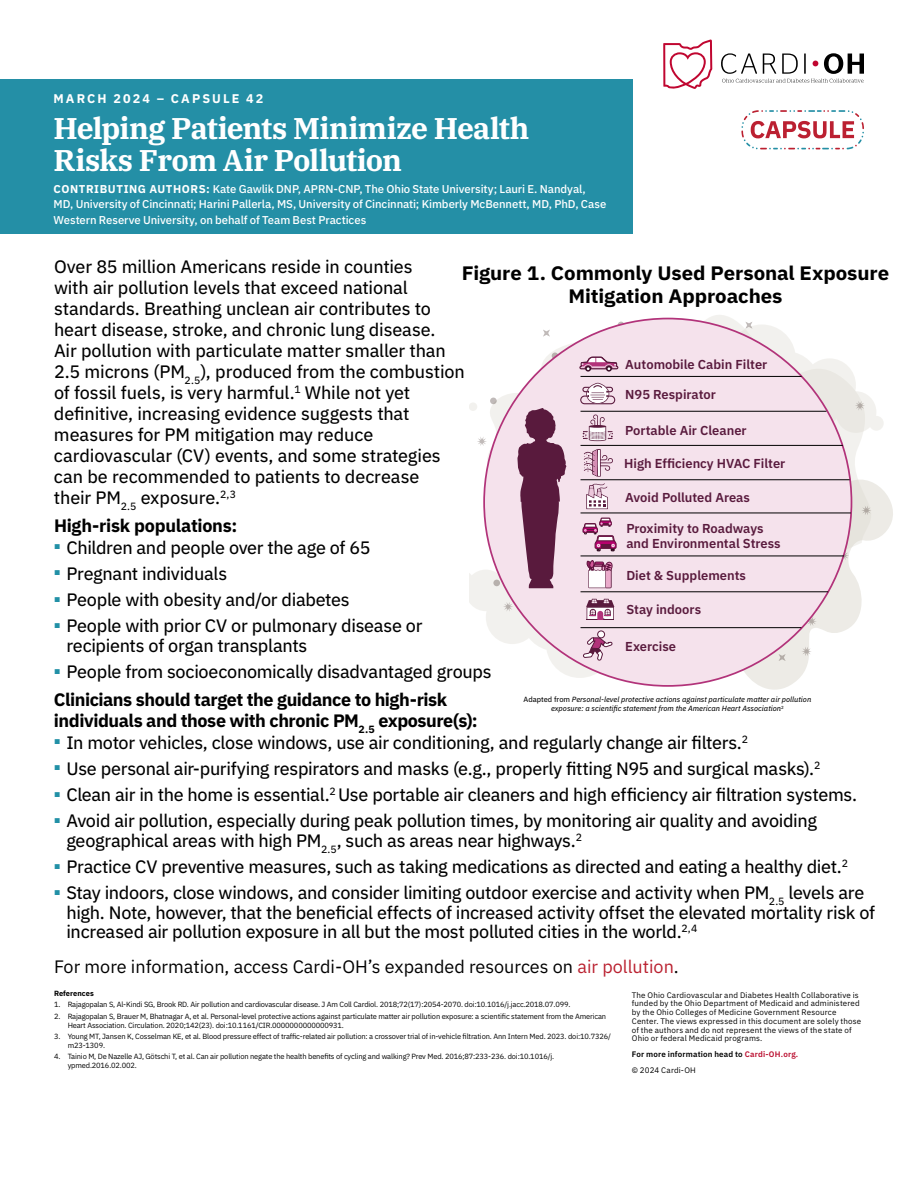
<style>
.page{position:relative;width:918px;height:1188px;background:#fff}
.page>*{position:absolute;margin:0;border:0;box-sizing:border-box;transform-origin:0 0}
.t1{font:700 30px/31.7px "IBM Plex Serif";letter-spacing:-.025em;color:#fff}
.t2{font:700 19.5px/22.5px "IBM Plex Sans";letter-spacing:-.005em;color:#000;text-align:center;scale:1.05 1}
.t3{font:18px/21px "IBM Plex Sans Text";letter-spacing:-.015em;color:#000}
.t4{font:700 18px/21px "IBM Plex Sans";letter-spacing:-.025em;color:#000}
.t5{font:18px "IBM Plex Sans";color:#000}
.t6{font:600 12.9px/14.5px "IBM Plex Sans";color:#591a3d}
.t7{font:700 12.6px "IBM Plex Sans";letter-spacing:.17em;color:#fff}
.t8{font:500 11.4px/15.3px "IBM Plex Sans";letter-spacing:-.005em;color:#fff}
.t9{font:7.95px/8.7px "IBM Plex Sans";letter-spacing:.02em;color:#000}
.t10{font:600 7.95px/15.3px "IBM Plex Sans";letter-spacing:.02em;color:#000}
.t11{font:7.5px/9px "IBM Plex Sans";letter-spacing:-.02em;color:#000}
.t12{font:italic 7.5px/9px "IBM Plex Sans Text";color:#000;text-align:center}
.t13{font:700 7.5px "IBM Plex Sans";color:#000}
.s1{font-weight:700}
.s2{color:#ba2130}
.s3{font-style:normal}
.s4{color:#ba0d2e}
.s5{font-weight:400}
</style>
<div class="page">
<div style="left:0;top:79px;width:633px;height:154px;background:#248fa6"></div>
<svg style="left:663px;top:40px;width:49px;height:49px"></svg>
<svg style="left:721px;top:53px;width:143px;height:30px"></svg>
<svg style="left:741px;top:110px;width:123px;height:39px"></svg>
<svg style="left:470px;top:322px;width:423px;height:368px"></svg>
<p class="t7" style="left:54px;top:88px;width:211px">MARCH 2024 – CAPSULE 42</p>
<h1 class="t1" style="left:54px;top:110px;width:477px">Helping Patients Minimize Health<br>Risks From Air Pollution</h1>
<p class="t8" style="left:54px;top:181px;width:554px"><span class="s1">CONTRIBUTING AUTHORS:</span> Kate Gawlik DNP, APRN-CNP, The Ohio State University; Lauri E. Nandyal,<br>MD, University of Cincinnati; Harini Pallerla, MS, University of Cincinnati; Kimberly McBennett, MD, PhD, Case<br>Western Reserve University, on behalf of Team Best Practices</p>
<p class="t3" style="left:54px;top:255px;width:412px">Over 85 million Americans reside in counties<br>with air pollution levels that exceed national standards. Breathing unclean air contributes to heart disease, stroke, and chronic lung disease.<br>Air pollution with particulate matter smaller than 2.5 microns (PM<sub>2.5</sub>), produced from the combustion of fossil fuels, is very harmful.<sup>1</sup> While not yet definitive, increasing evidence suggests that measures for PM mitigation may reduce cardiovascular (CV) events, and some strategies can be recommended to patients to decrease<br>their PM<sub>2.5</sub> exposure.<sup>2,3</sup></p>
<p class="t4" style="left:54px;top:514px;width:185px">High-risk populations:</p>
<p class="t3" style="left:54px;top:535px;width:318px"><sup>■</sup> Children and people over the age of 65</p>
<p class="t3" style="left:54px;top:562px;width:175px"><sup>■</sup> Pregnant individuals</p>
<p class="t3" style="left:54px;top:588px;width:297px"><sup>■</sup> People with obesity and/or diabetes</p>
<p class="t3" style="left:66px;top:615px;width:358px;line-height:19.5px;text-indent:-12px"><sup>■</sup> People with prior CV or pulmonary disease or recipients of organ transplants</p>
<p class="t3" style="left:54px;top:660px;width:439px"><sup>■</sup> People from socioeconomically disadvantaged groups</p>
<p class="t4" style="left:54px;top:688px;width:425px">Clinicians should target the guidance to high-risk individuals and those with chronic PM<sub>2.5</sub> exposure(s):</p>
<p class="t3" style="left:54px;top:730px;width:696px"><sup>■</sup> In motor vehicles, close windows, use air conditioning, and regularly change air filters.<sup>2</sup></p>
<p class="t3" style="left:54px;top:756px;width:768px"><sup>■</sup> Use personal air-purifying respirators and masks (e.g., properly fitting N95 and surgical masks).<sup>2</sup></p>
<p class="t3" style="left:54px;top:783px;width:805px"><sup>■</sup> Clean air in the home is essential.<sup>2</sup> Use portable air cleaners and high efficiency air filtration systems.</p>
<p class="t3" style="left:66px;top:810px;width:752px;line-height:19.5px;text-indent:-12px"><sup>■</sup> Avoid air pollution, especially during peak pollution times, by monitoring air quality and avoiding geographical areas with high PM<sub>2.5</sub>, such as areas near highways.<sup>2</sup></p>
<p class="t3" style="left:54px;top:855px;width:795px"><sup>■</sup> Practice CV preventive measures, such as taking medications as directed and eating a healthy diet.<sup>2</sup></p>
<p class="t3" style="left:66px;top:882px;width:810px;line-height:19.5px;text-indent:-12px"><sup>■</sup> Stay indoors, close windows, and consider limiting outdoor exercise and activity when PM<sub>2.5</sub> levels are high. Note, however, that the beneficial effects of increased activity offset the elevated mortality risk of increased air pollution exposure in all but the most polluted cities in the world.<sup>2,4</sup></p>
<p class="t5" style="left:54px;top:952px;width:626px">For more information, access Cardi-OH’s expanded resources on <span class="s2">air pollution</span>.</p>
<p class="t2" style="left:462px;top:261px;width:409px">Figure 1. Commonly Used Personal Exposure<br>Mitigation Approaches</p>
<p class="t6" style="left:625px;top:356px;width:144px">Automobile Cabin Filter</p>
<p class="t6" style="left:625px;top:386px;width:92px">N95 Respirator</p>
<p class="t6" style="left:625px;top:422px;width:123px">Portable Air Cleaner</p>
<p class="t6" style="left:624px;top:455px;width:163px">High Efficiency HVAC Filter</p>
<p class="t6" style="left:625px;top:489px;width:126px">Avoid Polluted Areas</p>
<p class="t6" style="left:626px;top:521px;width:156px">Proximity to Roadways and Environmental Stress</p>
<p class="t6" style="left:626px;top:567px;width:121px">Diet &amp; Supplements</p>
<p class="t6" style="left:626px;top:601px;width:76px">Stay indoors</p>
<p class="t6" style="left:625px;top:638px;width:52px">Exercise</p>
<p class="t12" style="left:524px;top:694px;width:289px"><span class="s3">Adapted from</span> Personal-level protective actions against particulate matter air pollution exposure: a scientific statement from the American Heart Association<sup>2</sup></p>
<p class="t13" style="left:54px;top:988px;width:41px">References</p>
<p class="t11" style="left:54px;top:1000px;width:518px">1. Rajagopalan S, Al-Kindi SG, Brook RD. Air pollution and cardiovascular disease. J Am Coll Cardiol. 2018;72(17):2054-2070. doi:10.1016/j.jacc.2018.07.099.</p>
<p class="t11" style="left:68px;top:1011px;width:540px;text-indent:-14px">2. Rajagopalan S, Brauer M, Bhatnagar A, et al. Personal-level protective actions against particulate matter air pollution exposure: a scientific statement from the American<br>Heart Association. Circulation. 2020;142(23). doi:10.1161/CIR.0000000000000931.</p>
<p class="t11" style="left:68px;top:1031px;width:545px;text-indent:-14px">3. Young MT, Jansen K, Cosselman KE, et al. Blood pressure effect of traffic-related air pollution: a crossover trial of in-vehicle filtration. Ann Intern Med. 2023. doi:10.7326/ m23-1309.</p>
<p class="t11" style="left:68px;top:1051px;width:488px;text-indent:-14px">4. Tainio M, De Nazelle AJ, Götschi T, et al. Can air pollution negate the health benefits of cycling and walking? Prev Med. 2016;87:233-236. doi:10.1016/j. ypmed.2016.02.002.</p>
<p class="t9" style="left:632px;top:990px;width:231px">The Ohio Cardiovascular and Diabetes Health Collaborative is funded by the Ohio Department of Medicaid and administered by the Ohio Colleges of Medicine Government Resource Center. The views expressed in this document are solely those of the authors and do not represent the views of the state of Ohio or federal Medicaid programs.</p>
<p class="t10" style="left:632px;top:1046px;width:168px">For more information head to <span class="s4">Cardi-OH.org. </span><span class="s5">© 2024 Cardi-OH</span></p>
</div>
